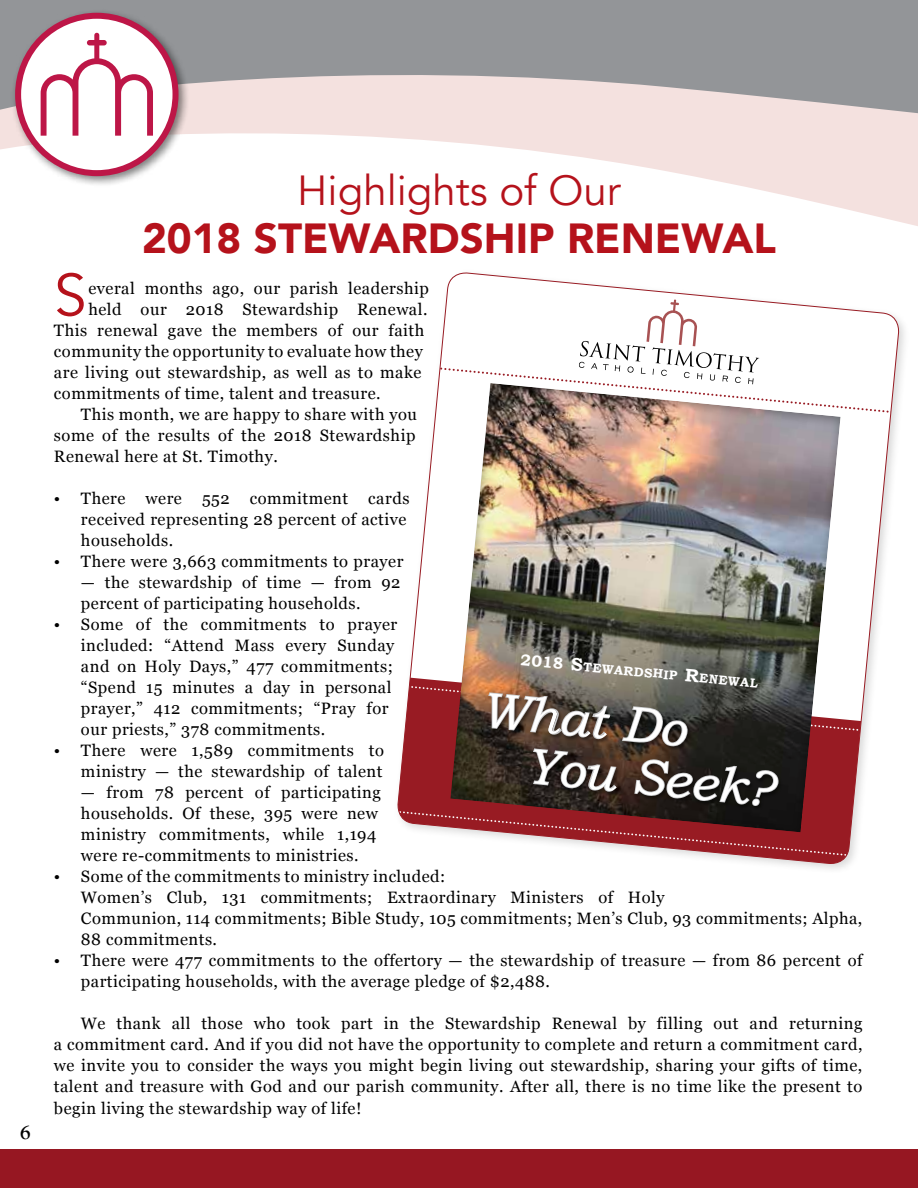
<style>
.page{position:relative;width:918px;height:1188px;background:#fff}
.page>*{position:absolute;margin:0;border:0;box-sizing:border-box;transform-origin:0 0}
.t1{font:58.8px "Avenir";color:#b5121b}
.t2{font:italic 49.8px/52.2px "Bookman Old Style";color:#fff}
.t3{font:900 42px "Avenir";color:#b5121b}
.t4{font:42px "Avenir";color:#b5121b}
.t5{font:700 21px "Goudy Old Style T";color:#000}
.t6{font:16.5px/21px "Georgia";letter-spacing:.03em;color:#000}
.t7{font:700 15.9px "Bookman Old Style";color:#fff}
.t8{font:700 12.75px "Bookman Old Style";color:#fff}
</style>
<div class="page">
<svg style="left:553px;top:153px;width:365px;height:73px"></svg>
<svg style="left:0;top:0;width:918px;height:153px;background:#bdb7b8"></svg>
<div style="left:10px;top:8px;width:180px;height:180px;background:#000;opacity:.5"></div>
<svg style="left:18px;top:16px;width:158px;height:157px"></svg>
<div style="left:15px;top:13px;width:164px;height:163px;border:6px solid #bd1647;border-radius:50%"></div>
<svg style="left:41px;top:33px;width:112px;height:103px"></svg>
<div style="left:0;top:1149px;width:918px;height:39px;background:#961722"></div>
<img style="left:426px;top:272px;width:474px;height:593px">
<img style="left:397px;top:508px;width:469px;height:349px">
<p class="t5" style="left:20px;top:1121px;width:12px">6</p>
<h3 class="t4" style="left:297px;top:165px;width:325px">Highlights of Our</h3>
<h3 class="t3" style="left:142px;top:202px;width:636px">2018 STEWARDSHIP RENEWAL</h3>
<h1 class="t1" style="left:54px;top:260px;width:34px">S</h1>
<p class="t6" style="left:88px;top:278px;width:342px">everal months ago, our parish leadership</p>
<p class="t6" style="left:88px;top:299px;width:341px">held our 2018 Stewardship Renewal.</p>
<p class="t6" style="left:54px;top:320px;width:372px">This renewal gave the members of our faith</p>
<p class="t6" style="left:54px;top:341px;width:370px">community the opportunity to evaluate how they</p>
<p class="t6" style="left:54px;top:362px;width:369px">are living out stewardship, as well as to make</p>
<p class="t6" style="left:54px;top:383px;width:328px">commitments of time, talent and treasure.</p>
<p class="t6" style="left:81px;top:404px;width:337px">This month, we are happy to share with you</p>
<p class="t6" style="left:54px;top:425px;width:363px">some of the results of the 2018 Stewardship</p>
<p class="t6" style="left:54px;top:446px;width:225px">Renewal here at St. Timothy.</p>
<p class="t6" style="left:81px;top:488px;width:330px;text-indent:-27px">• There were 552 commitment cards received representing 28 percent of active households.</p>
<p class="t6" style="left:54px;top:551px;width:351px">• There were 3,663 commitments to prayer</p>
<p class="t6" style="left:81px;top:572px;width:321px">— the stewardship of time — from 92 percent of participating households.</p>
<p class="t6" style="left:81px;top:614px;width:318px;text-indent:-27px">• Some of the commitments to prayer included: “Attend Mass every Sunday and on Holy Days,” 477 commitments; “Spend 15 minutes a day in personal prayer,” 412 commitments; “Pray for our priests,” 378 commitments.</p>
<p class="t6" style="left:54px;top:740px;width:331px;text-align:right">• There were 1,589 commitments to ministry — the stewardship of talent</p>
<p class="t6" style="left:81px;top:782px;width:301px">— from 78 percent of participating households. Of these, 395 were new ministry commitments, while 1,194 were re-commitments to ministries.</p>
<p class="t6" style="left:81px;top:866px;width:783px;text-indent:-27px">• Some of the commitments to ministry included:<br>Women’s Club, 131 commitments; Extraordinary Ministers of Holy<br>Communion, 114 commitments; Bible Study, 105 commitments; Men’s Club, 93 commitments; Alpha, 88 commitments.</p>
<p class="t6" style="left:81px;top:950px;width:783px;text-indent:-27px">• There were 477 commitments to the offertory — the stewardship of treasure — from 86 percent of participating households, with the average pledge of $2,488.</p>
<p class="t6" style="left:54px;top:1013px;width:810px;text-align:justify;text-indent:27px">We thank all those who took part in the Stewardship Renewal by filling out and returning a commitment card. And if you did not have the opportunity to complete and return a commitment card, we invite you to consider the ways you might begin living out stewardship, sharing your gifts of time, talent and treasure with God and our parish community. After all, there is no time like the present to begin living the stewardship way of life!</p>
<p class="t7" style="left:522px;top:648px;width:44px;rotate:5deg">2018</p>
<p class="t8" style="left:584px;top:658px;width:96px;rotate:5deg">tewardShip</p>
<p class="t8" style="left:700px;top:669px;width:60px;rotate:5deg">enewal</p>
<h2 class="t2" style="left:532px;top:688px;width:251px;text-indent:-50px;rotate:5deg">What Do<br>You Seek?</h2>
</div>
